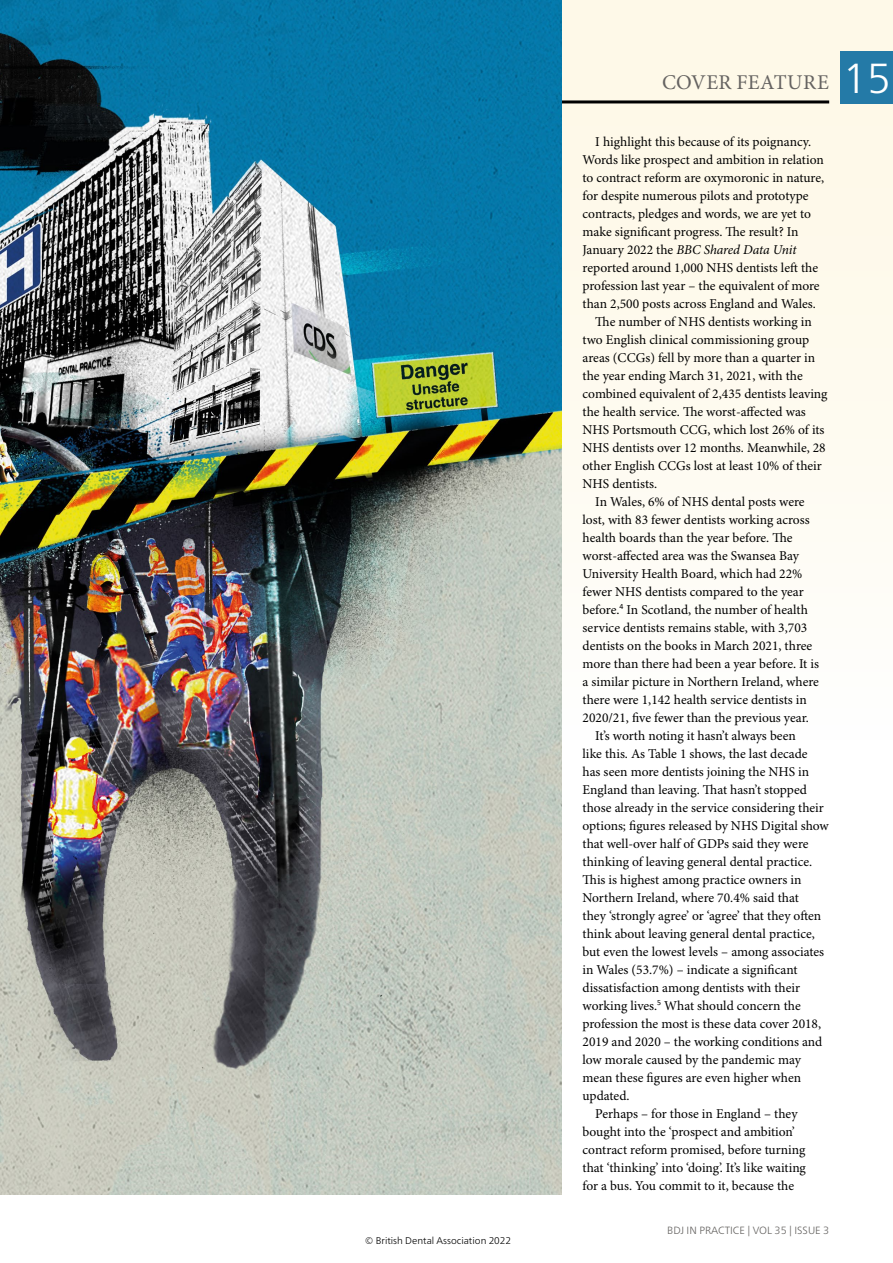
<style>
.page{position:relative;width:893px;height:1263px;background:#fff}
.page>*{position:absolute;margin:0;border:0;box-sizing:border-box;transform-origin:0 0}
.NoXML_page_numbers{font:300 42px "Frutiger Neue LT Pro";color:#fff}
.NoXML_category{font:21px "Minion Pro";letter-spacing:.015em;color:#656361}
.Para_body{font:13.5px/18px "Minion Pro";color:#000}
.NoXML_footer{font:300 10.5px "Frutiger Neue LT Pro";color:#656361}
.NoXML_Hidden_for_Onl{font:300 9.75px "Frutiger Neue LT Pro";color:#000}
.s1{font-style:italic}
</style>
<div class="page">
<div style="left:0;top:0;width:893px;height:740px;background:#fef9e8"></div>
<hr style="left:0;top:100px;width:829px;height:3px;background:#000">
<div style="left:840px;top:51px;width:53px;height:52px;background:#247aa7"></div>
<img style="left:0;top:0;width:561px;height:1195px">
<p class="NoXML_Hidden_for_Onl" style="left:365px;top:1234px;width:148px">© British Dental Association 2022</p>
<p class="NoXML_category" style="left:662px;top:70px;width:168px">COVER FEATURE</p>
<p class="NoXML_page_numbers" style="left:843px;top:54px;width:50px">15</p>
<p class="Para_body" style="left:583px;top:133px;width:243px;text-indent:13px">I highlight this because of its poignancy.<br>Words like prospect and ambition in relation to contract reform are oxymoronic in nature, for despite numerous pilots and prototype contracts, pledges and words, we are yet to make significant progress. The result? In January 2022 the <span class="s1">BBC Shared Data Unit </span>reported around 1,000 NHS dentists left the profession last year – the equivalent of more than 2,500 posts across England and Wales.</p>
<p class="Para_body" style="left:583px;top:313px;width:246px;text-indent:13px">The number of NHS dentists working in two English clinical commissioning group areas (CCGs) fell by more than a quarter in the year ending March 31, 2021, with the combined equivalent of 2,435 dentists leaving the health service. The worst-affected was NHS Portsmouth CCG, which lost 26% of its NHS dentists over 12 months. Meanwhile, 28 other English CCGs lost at least 10% of their NHS dentists.</p>
<p class="Para_body" style="left:583px;top:493px;width:238px;text-indent:13px">In Wales, 6% of NHS dental posts were lost, with 83 fewer dentists working across health boards than the year before. The worst-affected area was the Swansea Bay University Health Board, which had 22% fewer NHS dentists compared to the year before.<sup>4</sup> In Scotland, the number of health service dentists remains stable, with 3,703 dentists on the books in March 2021, three more than there had been a year before. It is a similar picture in Northern Ireland, where there were 1,142 health service dentists in 2020/21, five fewer than the previous year.</p>
<p class="Para_body" style="left:583px;top:727px;width:248px;text-indent:13px">It’s worth noting it hasn’t always been<br>like this. As Table 1 shows, the last decade has seen more dentists joining the NHS in England than leaving. That hasn’t stopped those already in the service considering their options; figures released by NHS Digital show that well-over half of GDPs said they were thinking of leaving general dental practice.<br>This is highest among practice owners in Northern Ireland, where 70.4% said that<br>they ‘strongly agree’ or ‘agree’ that they often think about leaving general dental practice, but even the lowest levels – among associates in Wales (53.7%) – indicate a significant dissatisfaction among dentists with their working lives.<sup>5</sup> What should concern the profession the most is these data cover 2018, 2019 and 2020 – the working conditions and low morale caused by the pandemic may mean these figures are even higher when updated.</p>
<p class="Para_body" style="left:583px;top:1105px;width:225px;text-indent:13px">Perhaps – for those in England – they bought into the ‘prospect and ambition’ contract reform promised, before turning that ‘thinking’ into ‘doing’. It’s like waiting for a bus. You commit to it, because the</p>
<p class="NoXML_footer" style="left:667px;top:1224px;width:163px">BDJ IN PRACTICE | VOL 35 | ISSUE 3</p>
</div>
